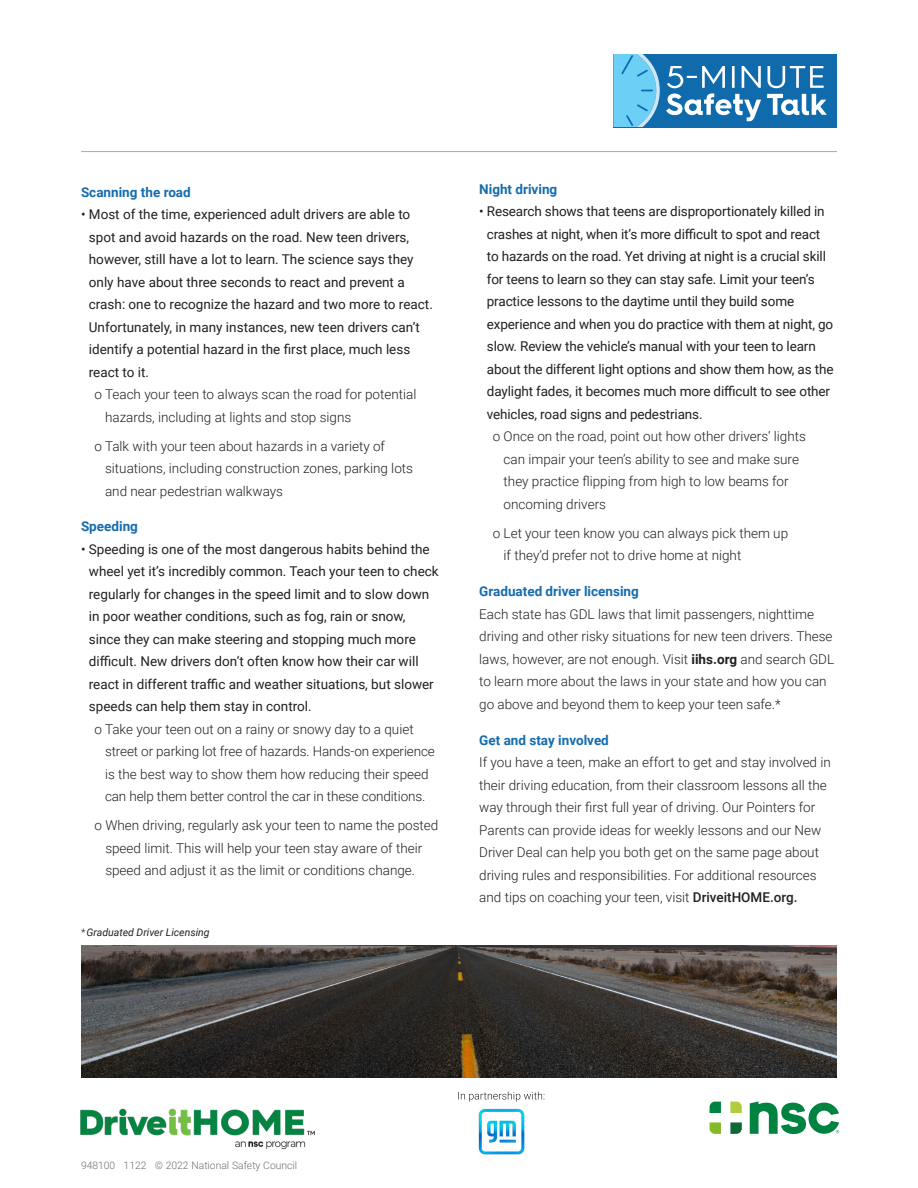
<style>
.page{position:relative;width:918px;height:1188px;background:#fff}
.page>*{position:absolute;margin:0;border:0;box-sizing:border-box;transform-origin:0 0}
.t1{font:300 13.5px/22.5px "Roboto";color:#231f20}
.t2{font:13.5px/22.5px "Roboto";color:#231f20}
.t3{font:700 13.5px "Roboto";color:#156cae}
.t4{font:italic 10.5px "Roboto";color:#231f20}
.t5{font:300 10.35px "Roboto";color:#6c6d70}
.s1{font-weight:300;font-style:normal}
.s2{font-weight:700}
.s3{font-weight:500}
</style>
<div class="page">
<svg style="left:710px;top:1102px;width:11px;height:11px"></svg>
<svg style="left:710px;top:1122px;width:11px;height:12px"></svg>
<svg style="left:730px;top:1102px;width:12px;height:11px"></svg>
<svg style="left:730px;top:1122px;width:12px;height:12px"></svg>
<svg style="left:750px;top:1101px;width:89px;height:33px"></svg>
<img style="left:80px;top:1108px;width:235px;height:42px">
<svg style="left:458px;top:1092px;width:86px;height:10px"></svg>
<img style="left:478px;top:1108px;width:47px;height:47px">
<hr style="left:81px;top:151px;width:756px;height:1px;background:#a8a9ad">
<div style="left:613px;top:54px;width:224px;height:73px;background:#106bad"></div>
<svg style="left:666px;top:66px;width:161px;height:55px"></svg>
<svg style="left:613px;top:54px;width:47px;height:73px;background:#64c0e9"></svg>
<img style="left:81px;top:945px;width:756px;height:133px">
<p class="t3" style="left:81px;top:182px;width:111px">Scanning the road</p>
<p class="t2" style="left:89px;top:203px;width:346px;text-indent:-8px">• Most of the time, experienced adult drivers are able to spot and avoid hazards on the road. New teen drivers, however, still have a lot to learn. The science says they only have about three seconds to react and prevent a crash: one to recognize the hazard and two more to react.<br>Unfortunately, in many instances, new teen drivers can’t identify a potential hazard in the first place, much less react to it.</p>
<p class="t1" style="left:105px;top:383px;width:313px;text-indent:-11px">o Teach your teen to always scan the road for potential hazards, including at lights and stop signs</p>
<p class="t1" style="left:105px;top:434px;width:310px;text-indent:-11px">o Talk with your teen about hazards in a variety of situations, including construction zones, parking lots and near pedestrian walkways</p>
<p class="t3" style="left:81px;top:517px;width:58px">Speeding</p>
<p class="t2" style="left:89px;top:537px;width:351px;text-indent:-8px">• Speeding is one of the most dangerous habits behind the wheel yet it’s incredibly common. Teach your teen to check regularly for changes in the speed limit and to slow down in poor weather conditions, such as fog, rain or snow, since they can make steering and stopping much more difficult. New drivers don’t often know how their car will react in different traffic and weather situations, but slower speeds can help them stay in control.</p>
<p class="t1" style="left:105px;top:717px;width:331px;text-indent:-11px">o Take your teen out on a rainy or snowy day to a quiet street or parking lot free of hazards. Hands-on experience is the best way to show them how reducing their speed can help them better control the car in these conditions.</p>
<p class="t1" style="left:105px;top:814px;width:335px;text-indent:-11px">o When driving, regularly ask your teen to name the posted speed limit. This will help your teen stay aware of their speed and adjust it as the limit or conditions change.</p>
<p class="t4" style="left:81px;top:925px;width:130px"><span class="s1">*</span> Graduated Driver Licensing</p>
<p class="t3" style="left:479px;top:179px;width:80px">Night driving</p>
<p class="t2" style="left:487px;top:200px;width:348px;text-indent:-8px">• Research shows that teens are disproportionately killed in crashes at night, when it’s more difficult to spot and react to hazards on the road. Yet driving at night is a crucial skill for teens to learn so they can stay safe. Limit your teen’s practice lessons to the daytime until they build some experience and when you do practice with them at night, go slow. Review the vehicle’s manual with your teen to learn about the different light options and show them how, as the daylight fades, it becomes much more difficult to see other vehicles, road signs and pedestrians.</p>
<p class="t1" style="left:504px;top:425px;width:304px;text-indent:-11px">o Once on the road, point out how other drivers’ lights can impair your teen’s ability to see and make sure they practice flipping from high to low beams for oncoming drivers</p>
<p class="t1" style="left:504px;top:521px;width:286px;text-indent:-11px">o Let your teen know you can always pick them up if they’d prefer not to drive home at night</p>
<p class="t3" style="left:479px;top:582px;width:161px">Graduated driver licensing</p>
<p class="t1" style="left:479px;top:602px;width:356px">Each state has GDL laws that limit passengers, nighttime driving and other risky situations for new teen drivers. These laws, however, are not enough. Visit <span class="s2">iihs.org</span> and search GDL to learn more about the laws in your state and how you can go above and beyond them to keep your teen safe.*</p>
<p class="t3" style="left:479px;top:731px;width:131px">Get and stay involved</p>
<p class="t1" style="left:479px;top:751px;width:353px">If you have a teen, make an effort to get and stay involved in their driving education, from their classroom lessons all the way through their first full year of driving. Our Pointers for Parents can provide ideas for weekly lessons and our New Driver Deal can help you both get on the same page about driving rules and responsibilities. For additional resources and tips on coaching your teen, visit <span class="s3">DriveitHOME.org.</span></p>
<p class="t5" style="left:81px;top:1158px;width:218px">948100 1122 © 2022 National Safety Council</p>
</div>
